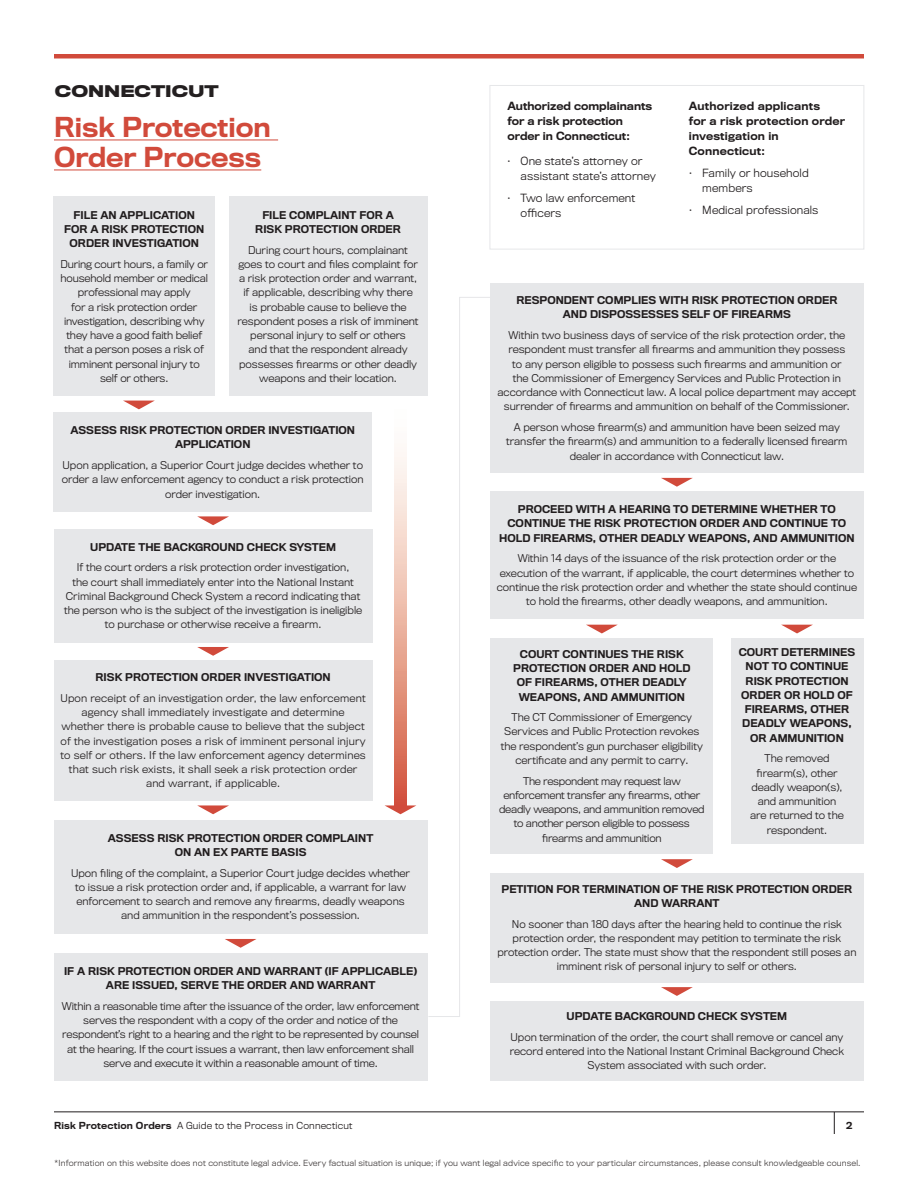
<style>
.page{position:relative;width:918px;height:1188px;background:#fff}
.page>*{position:absolute;margin:0;border:0;box-sizing:border-box;transform-origin:0 0}
.t1{font:500 25.5px/30px "Titling Gothic FB";color:#d14a3b}
.t2{font:700 15px "Titling Gothic FB Wide";color:#231f20}
.Body_Copy{font:500 10.5px/15px "Titling Gothic FB";letter-spacing:.01em;color:#211d1e}
.t3{font:300 10.5px/15px "Titling Gothic FB";letter-spacing:.01em;color:#211d1e}
.Body_Copy-2{font:300 10.05px/14.2px "Titling Gothic FB";color:#211d1e;text-align:center}
.Body_Copy-3{font:500 10.05px/14.2px "Titling Gothic FB";color:#211d1e;text-align:center}
.Body_Copy-4{font:300 10.05px/14.2px "Titling Gothic FB";letter-spacing:.02em;color:#211d1e;text-align:center}
.Body_Copy-5{font:300 10.05px/14.2px "Titling Gothic FB";letter-spacing:-.02em;color:#211d1e;text-align:center}
.t4{font:300 9px "Titling Gothic FB";letter-spacing:.02em;color:#211d1e}
.t5{font:500 9px "Titling Gothic FB";color:#211d1e}
.t6{font:300 7.8px "Titling Gothic FB";letter-spacing:.02em;color:#403b3b}
.s1{font-weight:500}
</style>
<div class="page">
<hr style="left:54px;top:1112px;width:810px;height:1px;background:#211d1e">
<svg style="left:834px;top:1112px;width:1px;height:22px"></svg>
<hr style="left:54px;top:140px;width:224px;height:1px;background:#d14a3b">
<hr style="left:54px;top:170px;width:207px;height:1px;background:#d14a3b">
<hr style="left:54px;top:54px;width:810px;height:4px;background:#d14a3b">
<div style="left:490px;top:85px;width:374px;height:164px;border:1px solid #e6e7e9"></div>
<svg style="left:197px;top:516px;width:32px;height:9px"></svg>
<div style="left:54px;top:196px;width:161px;height:200px;background:#e6e7e9"></div>
<div style="left:54px;top:953px;width:374px;height:128px;background:#e6e7e9"></div>
<div style="left:490px;top:491px;width:374px;height:128px;background:#e6e7e9"></div>
<div style="left:490px;top:873px;width:374px;height:109px;background:#e6e7e9"></div>
<div style="left:490px;top:1001px;width:374px;height:80px;background:#e6e7e9"></div>
<div style="left:490px;top:283px;width:374px;height:190px;background:#e6e7e9"></div>
<div style="left:53px;top:412px;width:319px;height:99px;background:#e6e7e9"></div>
<div style="left:54px;top:820px;width:374px;height:113px;background:#e6e7e9"></div>
<div style="left:54px;top:529px;width:318px;height:114px;background:#e6e7e9"></div>
<svg style="left:124px;top:401px;width:30px;height:8px"></svg>
<svg style="left:661px;top:478px;width:32px;height:9px"></svg>
<svg style="left:661px;top:987px;width:32px;height:9px"></svg>
<svg style="left:661px;top:859px;width:32px;height:9px"></svg>
<svg style="left:428px;top:297px;width:63px;height:720px"></svg>
<svg style="left:197px;top:805px;width:32px;height:9px"></svg>
<svg style="left:225px;top:939px;width:32px;height:9px"></svg>
<div style="left:54px;top:660px;width:319px;height:140px;background:#e6e7e9"></div>
<div style="left:229px;top:196px;width:198px;height:200px;background:#e6e7e9"></div>
<svg style="left:197px;top:647px;width:32px;height:9px"></svg>
<div style="left:490px;top:638px;width:223px;height:216px;background:#e6e7e9"></div>
<div style="left:731px;top:638px;width:132px;height:206px;background:#e6e7e9"></div>
<svg style="left:586px;top:625px;width:31px;height:8px"></svg>
<svg style="left:782px;top:625px;width:30px;height:8px"></svg>
<svg style="left:385px;top:805px;width:31px;height:9px"></svg>
<svg style="left:394px;top:452px;width:13px;height:356px;background:#e9ac9c"></svg>
<p class="t2" style="left:55px;top:82px;width:165px">CONNECTICUT</p>
<p class="t1" style="left:54px;top:111px;width:218px">Risk Protection<br>Order Process</p>
<p class="Body_Copy-3" style="left:64px;top:207px;width:142px">FILE AN APPLICATION<br>FOR A RISK PROTECTION<br>ORDER INVESTIGATION</p>
<p class="Body_Copy-2" style="left:60px;top:257px;width:149px">During court hours, a family or household member or medical professional may apply<br>for a risk protection order investigation, describing why they have a good faith belief that a person poses a risk of imminent personal injury to self or others.</p>
<p class="Body_Copy-3" style="left:255px;top:207px;width:147px">FILE COMPLAINT FOR A<br>RISK PROTECTION ORDER</p>
<p class="Body_Copy-2" style="left:238px;top:243px;width:183px">During court hours, complainant goes to court and files complaint for a risk protection order and warrant, if applicable, describing why there<br>is probable cause to believe the respondent poses a risk of imminent personal injury to self or others<br>and that the respondent already possesses firearms or other deadly weapons and their location.</p>
<p class="Body_Copy-3" style="left:70px;top:423px;width:286px">ASSESS RISK PROTECTION ORDER INVESTIGATION<br>APPLICATION</p>
<p class="Body_Copy-2" style="left:62px;top:458px;width:303px">Upon application, a Superior Court judge decides whether to order a law enforcement agency to conduct a risk protection order investigation.</p>
<p class="Body_Copy-3" style="left:90px;top:540px;width:247px">UPDATE THE BACKGROUND CHECK SYSTEM</p>
<p class="Body_Copy-2" style="left:64px;top:560px;width:300px">If the court orders a risk protection order investigation,<br>the court shall immediately enter into the National Instant Criminal Background Check System a record indicating that the person who is the subject of the investigation is ineligible to purchase or otherwise receive a firearm.</p>
<p class="Body_Copy-3" style="left:96px;top:670px;width:237px">RISK PROTECTION ORDER INVESTIGATION</p>
<p class="Body_Copy-4" style="left:60px;top:691px;width:307px">Upon receipt of an investigation order, the law enforcement agency shall immediately investigate and determine whether there is probable cause to believe that the subject of the investigation poses a risk of imminent personal injury to self or others. If the law enforcement agency determines that such risk exists, it shall seek a risk protection order and warrant, if applicable.</p>
<p class="Body_Copy-3" style="left:108px;top:831px;width:267px">ASSESS RISK PROTECTION ORDER COMPLAINT<br>ON AN EX PARTE BASIS</p>
<p class="Body_Copy-2" style="left:71px;top:866px;width:341px">Upon filing of the complaint, a Superior Court judge decides whether to issue a risk protection order and, if applicable, a warrant for law enforcement to search and remove any firearms, deadly weapons and ammunition in the respondent’s possession.</p>
<p class="Body_Copy-3" style="left:64px;top:964px;width:355px">IF A RISK PROTECTION ORDER AND WARRANT (IF APPLICABLE)<br>ARE ISSUED, SERVE THE ORDER AND WARRANT</p>
<p class="Body_Copy-2" style="left:62px;top:999px;width:359px">Within a reasonable time after the issuance of the order, law enforcement serves the respondent with a copy of the order and notice of the respondent’s right to a hearing and the right to be represented by counsel at the hearing. If the court issues a warrant, then law enforcement shall serve and execute it within a reasonable amount of time.</p>
<p class="Body_Copy" style="left:507px;top:99px;width:146px">Authorized complainants for a risk protection order in Connecticut:</p>
<p class="t3" style="left:521px;top:154px;width:137px;text-indent:-14px">• One state’s attorney or assistant state’s attorney</p>
<p class="t3" style="left:521px;top:190px;width:116px;text-indent:-14px">• Two law enforcement officers</p>
<p class="Body_Copy" style="left:689px;top:98px;width:158px">Authorized applicants<br>for a risk protection order investigation in<br>Connecticut:</p>
<p class="t3" style="left:702px;top:165px;width:108px;text-indent:-14px">• Family or household members</p>
<p class="t3" style="left:689px;top:202px;width:131px">• Medical professionals</p>
<p class="Body_Copy-3" style="left:516px;top:293px;width:323px">RESPONDENT COMPLIES WITH RISK PROTECTION ORDER<br>AND DISPOSSESSES SELF OF FIREARMS</p>
<p class="Body_Copy-2" style="left:497px;top:328px;width:360px">Within two business days of service of the risk protection order, the respondent must transfer all firearms and ammunition they possess<br>to any person eligible to possess such firearms and ammunition or<br>the Commissioner of Emergency Services and Public Protection in accordance with Connecticut law. A local police department may accept surrender of firearms and ammunition on behalf of the Commissioner.</p>
<p class="Body_Copy-2" style="left:506px;top:420px;width:343px">A person whose firearm(s) and ammunition have been seized may transfer the firearm(s) and ammunition to a federally licensed firearm dealer in accordance with Connecticut law.</p>
<p class="Body_Copy-3" style="left:499px;top:502px;width:357px">PROCEED WITH A HEARING TO DETERMINE WHETHER TO<br>CONTINUE THE RISK PROTECTION ORDER AND CONTINUE TO<br>HOLD FIREARMS, OTHER DEADLY WEAPONS, AND AMMUNITION</p>
<p class="Body_Copy-2" style="left:497px;top:551px;width:362px">Within 14 days of the issuance of the risk protection order or the execution of the warrant, if applicable, the court determines whether to continue the risk protection order and whether the state should continue to hold the firearms, other deadly weapons, and ammunition.</p>
<p class="Body_Copy-3" style="left:513px;top:647px;width:179px">COURT CONTINUES THE RISK<br>PROTECTION ORDER AND HOLD<br>OF FIREARMS, OTHER DEADLY<br>WEAPONS, AND AMMUNITION</p>
<p class="Body_Copy-2" style="left:501px;top:710px;width:204px">The CT Commissioner of Emergency Services and Public Protection revokes the respondent’s gun purchaser eligibility certificate and any permit to carry.</p>
<p class="Body_Copy-5" style="left:499px;top:774px;width:207px">The respondent may request law enforcement transfer any firearms, other deadly weapons, and ammunition removed to another person eligible to possess firearms and ammunition</p>
<p class="Body_Copy-3" style="left:739px;top:645px;width:118px">COURT DETERMINES<br>NOT TO CONTINUE<br>RISK PROTECTION<br>ORDER OR HOLD OF<br>FIREARMS, OTHER<br>DEADLY WEAPONS,<br>OR AMMUNITION</p>
<p class="Body_Copy-2" style="left:750px;top:751px;width:95px">The removed firearm(s), other deadly weapon(s), and ammunition are returned to the respondent.</p>
<p class="Body_Copy-3" style="left:502px;top:882px;width:352px">PETITION FOR TERMINATION OF THE RISK PROTECTION ORDER<br>AND WARRANT</p>
<p class="Body_Copy-2" style="left:497px;top:917px;width:361px">No sooner than 180 days after the hearing held to continue the risk protection order, the respondent may petition to terminate the risk protection order. The state must show that the respondent still poses an imminent risk of personal injury to self or others.</p>
<p class="Body_Copy-3" style="left:567px;top:1009px;width:222px">UPDATE BACKGROUND CHECK SYSTEM</p>
<p class="Body_Copy-2" style="left:510px;top:1030px;width:336px">Upon termination of the order, the court shall remove or cancel any record entered into the National Instant Criminal Background Check<br>System associated with such order.</p>
<p class="t4" style="left:54px;top:1120px;width:300px"><span class="s1">Risk Protection Orders</span> A Guide to the Process in Connecticut</p>
<p class="t5" style="left:846px;top:1120px;width:8px">2</p>
<p class="t6" style="left:54px;top:1159px;width:808px">*Information on this website does not constitute legal advice. Every factual situation is unique; if you want legal advice specific to your particular circumstances, please consult knowledgeable counsel.</p>
</div>
